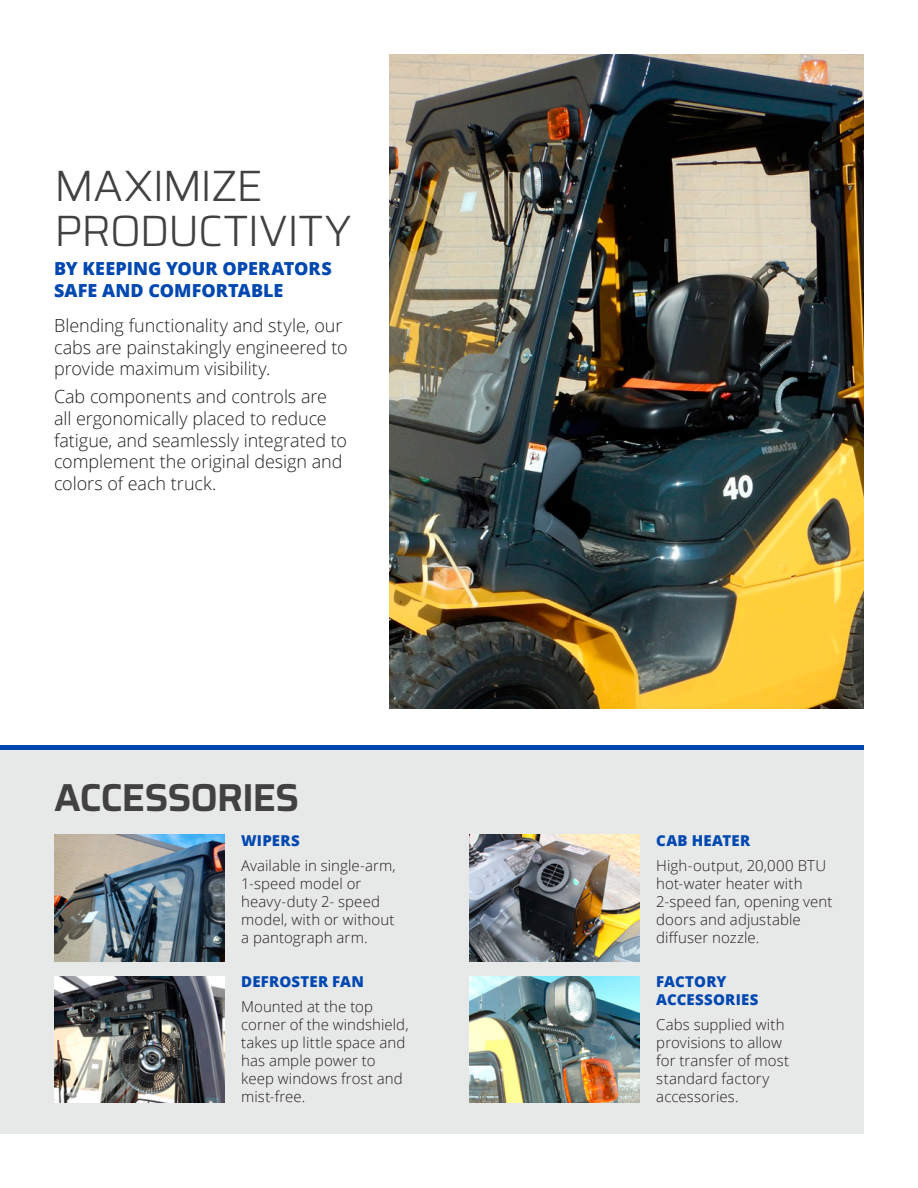
<style>
.page{position:relative;width:918px;height:1188px;background:#fff}
.page>*{position:absolute;margin:0;border:0;box-sizing:border-box;transform-origin:0 0}
.t1{font:300 43.95px/45px "Saira";letter-spacing:-.025em;color:#414142}
.t2{font:600 39px "Saira";letter-spacing:-.035em;color:#414142}
.t3{font:300 18px/21.6px "Open Sans";letter-spacing:-.005em;color:#231f20}
.t4{font:800 18px/21.6px "Open Sans";letter-spacing:.005em;color:#0048b1}
.t5{font:300 15px/18px "Open Sans";letter-spacing:.005em;color:#231f20}
.t6{font:800 15px/18px "Open Sans";letter-spacing:.015em;color:#0048b1}
</style>
<div class="page">
<div style="left:0;top:750px;width:864px;height:384px;background:#e7e8e8"></div>
<img style="left:390px;top:54px;width:474px;height:654px">
<div style="left:0;top:745px;width:864px;height:5px;background:#0048b1"></div>
<img style="left:54px;top:835px;width:171px;height:126px">
<img style="left:469px;top:835px;width:171px;height:126px">
<img style="left:54px;top:976px;width:171px;height:126px">
<img style="left:469px;top:976px;width:171px;height:126px">
<h1 class="t1" style="left:54px;top:162px;width:299px">MAXIMIZE<br>PRODUCTIVITY</h1>
<p class="t4" style="left:54px;top:257px;width:279px">BY KEEPING YOUR OPERATORS<br>SAFE AND COMFORTABLE</p>
<p class="t3" style="left:54px;top:314px;width:295px">Blending functionality and style, our cabs are painstakingly engineered to provide maximum visibility.</p>
<p class="t3" style="left:54px;top:386px;width:295px">Cab components and controls are all ergonomically placed to reduce fatigue, and seamlessly integrated to complement the original design and colors of each truck.</p>
<h2 class="t2" style="left:54px;top:767px;width:247px">ACCESSORIES</h2>
<p class="t6" style="left:241px;top:831px;width:60px">WIPERS</p>
<p class="t5" style="left:241px;top:856px;width:156px">Available in single-arm,<br>1-speed model or heavy-duty 2- speed model, with or without a pantograph arm.</p>
<p class="t6" style="left:241px;top:972px;width:124px">DEFROSTER FAN</p>
<p class="t5" style="left:241px;top:997px;width:169px">Mounted at the top corner of the windshield, takes up little space and has ample power to keep windows frost and mist-free.</p>
<p class="t6" style="left:656px;top:831px;width:95px">CAB HEATER</p>
<p class="t5" style="left:656px;top:856px;width:178px">High-output, 20,000 BTU hot-water heater with<br>2-speed fan, opening vent doors and adjustable diffuser nozzle.</p>
<p class="t6" style="left:656px;top:972px;width:104px">FACTORY<br>ACCESSORIES</p>
<p class="t5" style="left:656px;top:1015px;width:135px">Cabs supplied with provisions to allow for transfer of most standard factory accessories.</p>
</div>
